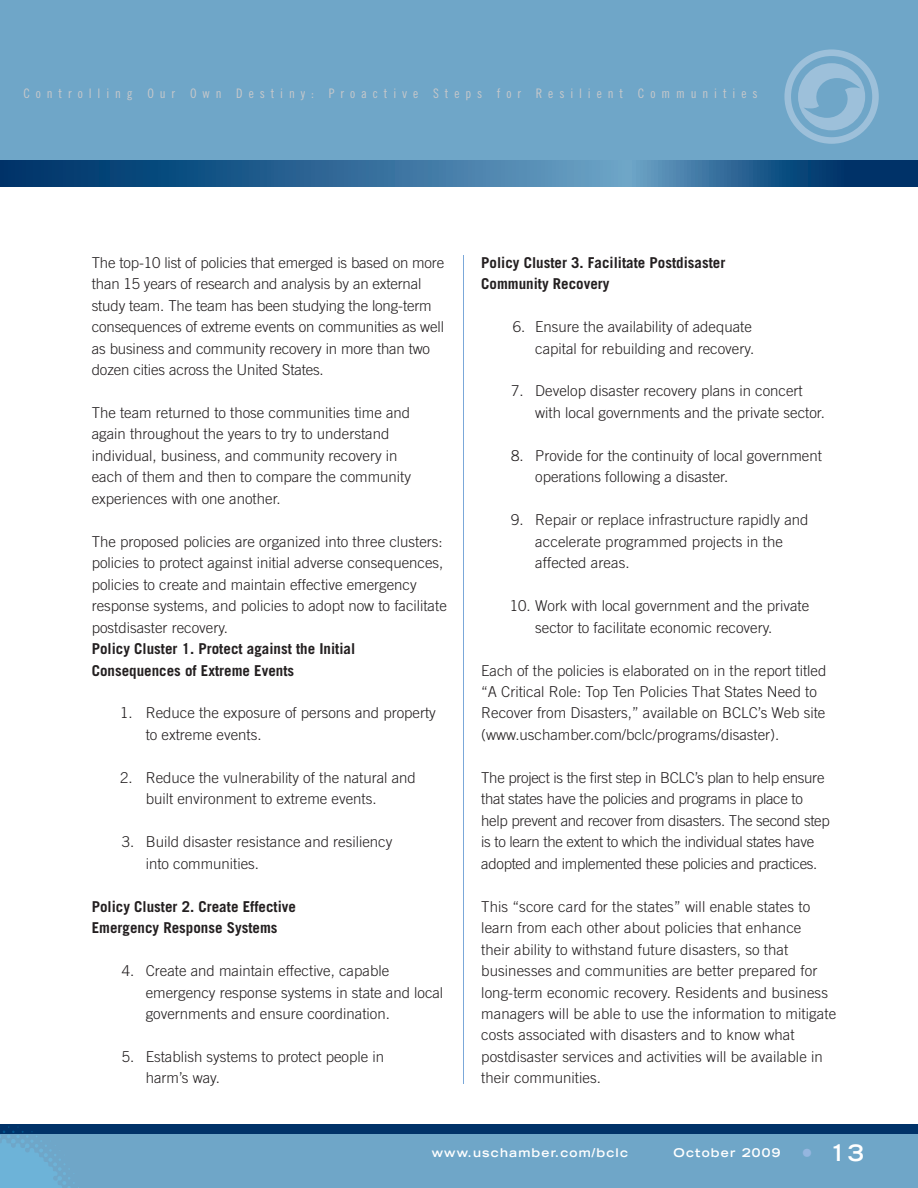
<style>
.page{position:relative;width:918px;height:1188px;background:#fff}
.page>*{position:absolute;margin:0;border:0;box-sizing:border-box;transform-origin:0 0}
.t1{font:300 15px/21.5px "Trade Gothic";color:#231f20}
.t2{font:300 15px/21.5px "Trade Gothic";letter-spacing:-.02em;color:#231f20}
.t3{font:700 15px/21.5px "Trade Gothic";color:#231f20}
.t4{font:13.2px "Trade Gothic Cond Eighteen";letter-spacing:.45em;color:#c7c8ca}
.t5{font:700 expanded 12px "Trade Gothic LH";letter-spacing:.1em;color:#fff}
.s1{font-size:22.5px;color:#95b6df}
.s2{font-size:22.5px}
</style>
<div class="page">
<div style="left:0;top:0;width:918px;height:162px;background:#6fa6c8"></div>
<div style="left:0;top:1134px;width:918px;height:54px;background:#6fa6c8"></div>
<svg style="left:0;top:161px;width:918px;height:25px;background:#2a6391"></svg>
<div style="left:0;top:1124px;width:918px;height:10px;background:#003268"></div>
<svg style="left:0;top:1126px;width:79px;height:62px"></svg>
<svg style="left:784px;top:49px;width:95px;height:95px"></svg>
<hr style="left:463px;top:255px;width:1px;height:828px;background:#7ba8d9">
<p class="t4" style="left:23px;top:88px;width:736px">Controlling Our Own Destiny: Proactive Steps for Resilient Communities</p>
<p class="t1" style="left:92px;top:253px;width:354px">The top-10 list of policies that emerged is based on more than 15 years of research and analysis by an external study team. The team has been studying the long-term consequences of extreme events on communities as well as business and community recovery in more than two dozen cities across the United States.</p>
<p class="t1" style="left:92px;top:403px;width:321px">The team returned to those communities time and again throughout the years to try to understand individual, business, and community recovery in each of them and then to compare the community experiences with one another.</p>
<p class="t1" style="left:92px;top:532px;width:357px">The proposed policies are organized into three clusters: policies to protect against initial adverse consequences, policies to create and maintain effective emergency response systems, and policies to adopt now to facilitate postdisaster recovery.</p>
<p class="t3" style="left:92px;top:639px;width:265px">Policy Cluster 1. Protect against the Initial<br>Consequences of Extreme Events</p>
<p class="t1" style="left:146px;top:704px;width:292px;text-indent:-26px">1. Reduce the exposure of persons and property to extreme events.</p>
<p class="t1" style="left:146px;top:768px;width:272px;text-indent:-26px">2. Reduce the vulnerability of the natural and built environment to extreme events.</p>
<p class="t1" style="left:146px;top:832px;width:248px;text-indent:-24px">3. Build disaster resistance and resiliency into communities.</p>
<p class="t3" style="left:92px;top:897px;width:206px">Policy Cluster 2. Create Effective<br>Emergency Response Systems</p>
<p class="t1" style="left:146px;top:961px;width:299px;text-indent:-24px">4. Create and maintain effective, capable emergency response systems in state and local governments and ensure coordination.</p>
<p class="t1" style="left:146px;top:1047px;width:240px;text-indent:-24px">5. Establish systems to protect people in harm’s way.</p>
<p class="t3" style="left:481px;top:253px;width:246px">Policy Cluster 3. Facilitate Postdisaster<br>Community Recovery</p>
<p class="t1" style="left:513px;top:317px;width:243px;text-align:right">6. Ensure the availability of adequate capital for rebuilding and recovery.</p>
<p class="t1" style="left:535px;top:382px;width:291px;text-indent:-24px">7. Develop disaster recovery plans in concert with local governments and the private sector.</p>
<p class="t1" style="left:535px;top:446px;width:288px;text-indent:-24px">8. Provide for the continuity of local government operations following a disaster.</p>
<p class="t1" style="left:535px;top:511px;width:275px;text-indent:-24px">9. Repair or replace infrastructure rapidly and accelerate programmed projects in the affected areas.</p>
<p class="t1" style="left:535px;top:596px;width:275px;text-indent:-26px">10. Work with local government and the private sector to facilitate economic recovery.</p>
<p class="t1" style="left:481px;top:661px;width:347px">Each of the policies is elaborated on in the report titled “A Critical Role: Top Ten Policies That States Need to Recover from Disasters,” available on BCLC’s Web site (www.uschamber.com/bclc/programs/disaster).</p>
<p class="t2" style="left:481px;top:768px;width:350px">The project is the first step in BCLC’s plan to help ensure that states have the policies and programs in place to help prevent and recover from disasters. The second step is to learn the extent to which the individual states have adopted and implemented these policies and practices.</p>
<p class="t1" style="left:481px;top:897px;width:356px">This “score card for the states” will enable states to learn from each other about policies that enhance<br>their ability to withstand future disasters, so that businesses and communities are better prepared for long-term economic recovery. Residents and business managers will be able to use the information to mitigate costs associated with disasters and to know what postdisaster services and activities will be available in their communities.</p>
<p class="t5" style="left:432px;top:1148px;width:198px">www.uschamber.com/bclc</p>
<p class="t5" style="left:674px;top:1148px;width:192px">October 2009 <span class="s1">•</span> <span class="s2">13</span></p>
</div>
